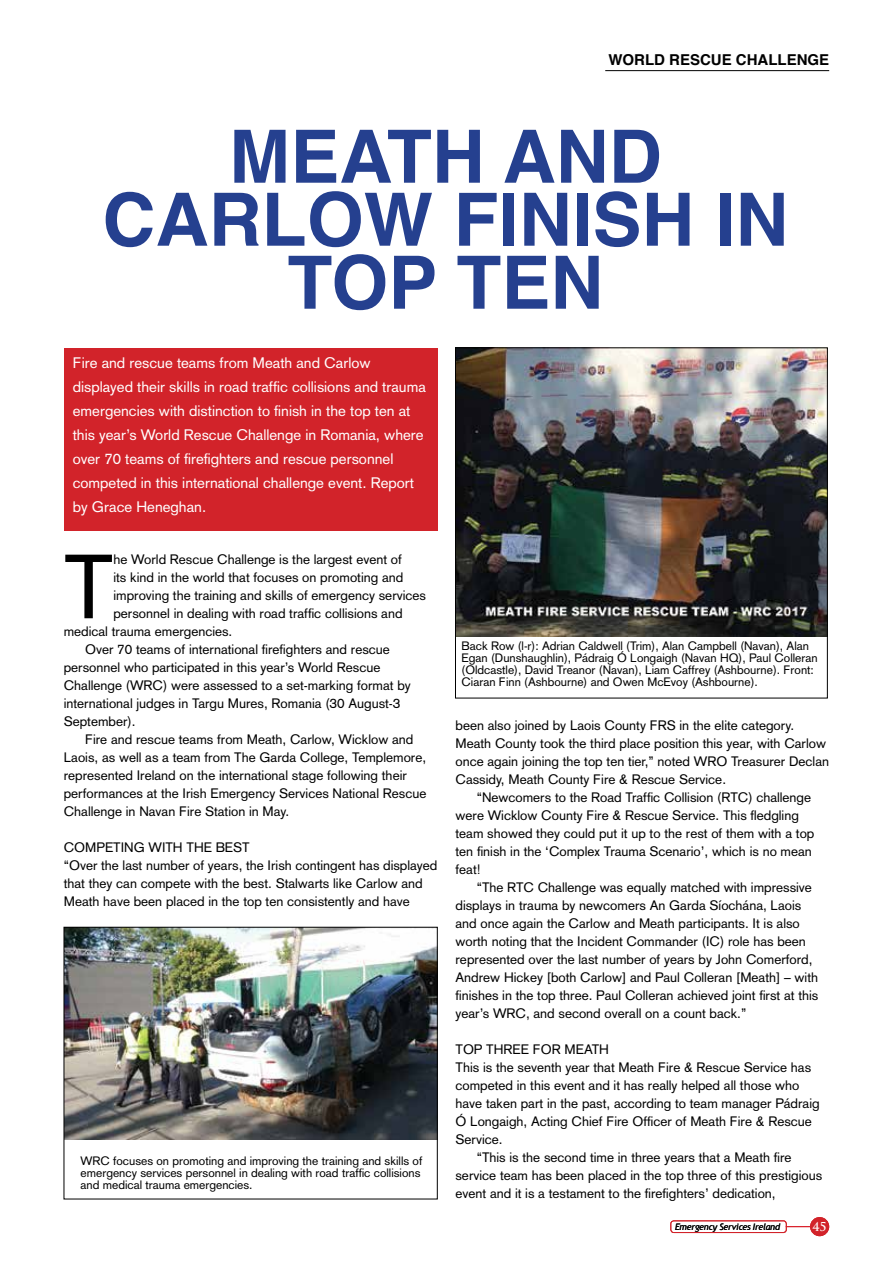
<style>
.page{position:relative;width:893px;height:1263px;background:#fff}
.page>*{position:absolute;margin:0;border:0;box-sizing:border-box;transform-origin:0 0}
.t1{font:89.4px "Akzidenz Grotesk";color:#000}
.t2{font:700 73.5px/63px "Helvetica";color:#25408f;text-align:center}
.t3{font:15px/24px "Akzidenz Grotesk";color:#fff}
.t4{font:700 15px "Helvetica";color:#000}
.t5{font:13.5px/18px "Akzidenz Grotesk";color:#000}
.t6{font:12px/12px "Akzidenz Grotesk";color:#000}
.t7{font:700 12px "Trajan Pro";color:#fff}
.t8{font:italic 9px "Trebuchet MS";letter-spacing:-.025em;color:#000}
</style>
<div class="page">
<div style="left:810px;top:1217px;width:19px;height:19px;background:#d2232a;border-radius:50%"></div>
<svg style="left:787px;top:1226px;width:23px;height:1px"></svg>
<div style="left:670px;top:1220px;width:117px;height:13px;border:1px solid #d2232a;border-radius:3px"></div>
<div style="left:64px;top:348px;width:373px;height:182px;background:#d2232a"></div>
<hr style="left:605px;top:70px;width:224px;height:1px;background:#000">
<img style="left:66px;top:929px;width:369px;height:210px">
<img style="left:457px;top:350px;width:368px;height:286px">
<div style="left:455px;top:348px;width:372px;height:350px;border:1px solid #000"></div>
<div style="left:64px;top:927px;width:373px;height:272px;border:1px solid #000"></div>
<p class="t4" style="left:608px;top:48px;width:222px">WORLD RESCUE CHALLENGE</p>
<h2 class="t2" style="left:102px;top:126px;width:687px">MEATH AND<br>CARLOW FINISH IN<br>TOP TEN</h2>
<p class="t3" style="left:73px;top:351px;width:355px">Fire and rescue teams from Meath and Carlow displayed their skills in road traffic collisions and trauma emergencies with distinction to finish in the top ten at this year’s World Rescue Challenge in Romania, where over 70 teams of firefighters and rescue personnel competed in this international challenge event. Report by Grace Heneghan.</p>
<h1 class="t1" style="left:64px;top:534px;width:51px">T</h1>
<p class="t5" style="left:113px;top:550px;width:290px">he World Rescue Challenge is the largest event of</p>
<p class="t5" style="left:113px;top:568px;width:291px">its kind in the world that focuses on promoting and</p>
<p class="t5" style="left:113px;top:586px;width:314px">improving the training and skills of emergency services</p>
<p class="t5" style="left:113px;top:604px;width:291px">personnel in dealing with road traffic collisions and</p>
<p class="t5" style="left:64px;top:622px;width:170px">medical trauma emergencies.</p>
<p class="t5" style="left:85px;top:640px;width:306px">Over 70 teams of international firefighters and rescue</p>
<p class="t5" style="left:64px;top:658px;width:318px">personnel who participated in this year’s World Rescue</p>
<p class="t5" style="left:64px;top:676px;width:349px">Challenge (WRC) were assessed to a set-marking format by</p>
<p class="t5" style="left:64px;top:694px;width:338px">international judges in Targu Mures, Romania (30 August-3</p>
<p class="t5" style="left:64px;top:712px;width:73px">September).</p>
<p class="t5" style="left:85px;top:730px;width:330px">Fire and rescue teams from Meath, Carlow, Wicklow and</p>
<p class="t5" style="left:64px;top:748px;width:364px">Laois, as well as a team from The Garda College, Templemore,</p>
<p class="t5" style="left:64px;top:766px;width:345px">represented Ireland on the international stage following their</p>
<p class="t5" style="left:64px;top:784px;width:364px">performances at the Irish Emergency Services National Rescue</p>
<p class="t5" style="left:64px;top:802px;width:227px">Challenge in Navan Fire Station in May.</p>
<p class="t5" style="left:64px;top:838px;width:375px">COMPETING WITH THE BEST<br>“Over the last number of years, the Irish contingent has displayed that they can compete with the best. Stalwarts like Carlow and Meath have been placed in the top ten consistently and have</p>
<p class="t6" style="left:81px;top:1154px;width:343px">WRC focuses on promoting and improving the training and skills of emergency services personnel in dealing with road traffic collisions and medical trauma emergencies.</p>
<p class="t6" style="left:462px;top:640px;width:358px">Back Row (l-r): Adrian Caldwell (Trim), Alan Campbell (Navan), Alan Egan (Dunshaughlin), Pádraig Ó Longaigh (Navan HQ), Paul Colleran (Oldcastle), David Treanor (Navan), Liam Caffrey (Ashbourne). Front:<br>Ciaran Finn (Ashbourne) and Owen McEvoy (Ashbourne).</p>
<p class="t5" style="left:455px;top:716px;width:375px">been also joined by Laois County FRS in the elite category.<br>Meath County took the third place position this year, with Carlow once again joining the top ten tier,” noted WRO Treasurer Declan Cassidy, Meath County Fire &amp; Rescue Service.</p>
<p class="t5" style="left:455px;top:788px;width:360px;text-indent:21px">“Newcomers to the Road Traffic Collision (RTC) challenge were Wicklow County Fire &amp; Rescue Service. This fledgling team showed they could put it up to the rest of them with a top ten finish in the ‘Complex Trauma Scenario’, which is no mean feat!</p>
<p class="t5" style="left:455px;top:878px;width:364px;text-indent:21px">“The RTC Challenge was equally matched with impressive displays in trauma by newcomers An Garda Síochána, Laois and once again the Carlow and Meath participants. It is also worth noting that the Incident Commander (IC) role has been represented over the last number of years by John Comerford, Andrew Hickey [both Carlow] and Paul Colleran [Meath] – with finishes in the top three. Paul Colleran achieved joint first at this year’s WRC, and second overall on a count back.”</p>
<p class="t5" style="left:455px;top:1040px;width:155px">TOP THREE FOR MEATH</p>
<p class="t5" style="left:455px;top:1058px;width:357px">This is the seventh year that Meath Fire &amp; Rescue Service has</p>
<p class="t5" style="left:455px;top:1076px;width:345px">competed in this event and it has really helped all those who</p>
<p class="t5" style="left:455px;top:1094px;width:366px">have taken part in the past, according to team manager Pádraig</p>
<p class="t5" style="left:455px;top:1112px;width:358px">Ó Longaigh, Acting Chief Fire Officer of Meath Fire &amp; Rescue</p>
<p class="t5" style="left:455px;top:1130px;width:49px">Service.</p>
<p class="t5" style="left:477px;top:1148px;width:316px">“This is the second time in three years that a Meath fire</p>
<p class="t5" style="left:455px;top:1166px;width:368px">service team has been placed in the top three of this prestigious</p>
<p class="t5" style="left:455px;top:1184px;width:322px">event and it is a testament to the firefighters’ dedication,</p>
<p class="t8" style="left:675px;top:1221px;width:107px">Emergency Services Ireland</p>
<p class="t7" style="left:812px;top:1219px;width:16px">45</p>
</div>
